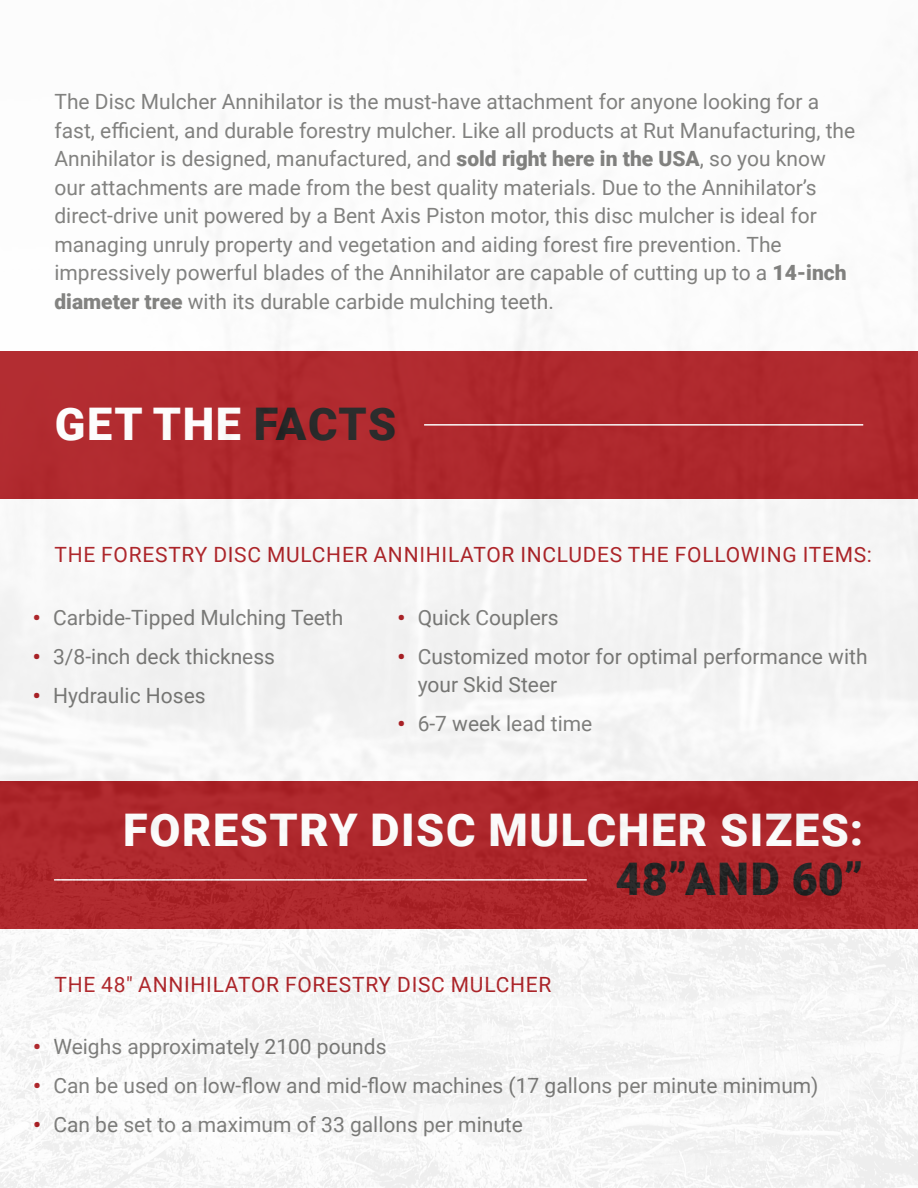
<style>
.page{position:relative;width:918px;height:1188px;background:#fff}
.page>*{position:absolute;margin:0;border:0;box-sizing:border-box;transform-origin:0 0}
.t1{font:900 45px/49.5px "Roboto";letter-spacing:.035em;color:#fff;text-align:right}
.t2{font:21px/28.5px "Roboto";color:#7b7b79}
.t3{font:21px "Roboto";letter-spacing:.035em;color:#af1f24}
.s1{font-weight:900}
.s2{color:#1f2020}
.s3{font-weight:900;color:#af1f24}
</style>
<div class="page">
<img style="left:0;top:174px;width:918px;height:1014px">
<p class="t2" style="left:54px;top:87px;width:802px">The Disc Mulcher Annihilator is the must-have attachment for anyone looking for a fast, efficient, and durable forestry mulcher. Like all products at Rut Manufacturing, the Annihilator is designed, manufactured, and <span class="s1">sold right here in the USA</span>, so you know our attachments are made from the best quality materials. Due to the Annihilator’s direct-drive unit powered by a Bent Axis Piston motor, this disc mulcher is ideal for managing unruly property and vegetation and aiding forest fire prevention. The impressively powerful blades of the Annihilator are capable of cutting up to a <span class="s1">14-inch diameter tree</span> with its durable carbide mulching teeth.</p>
<p class="t1" style="left:55px;top:398px;width:343px">GET THE <span class="s2">FACTS</span></p>
<p class="t3" style="left:54px;top:540px;width:819px">THE FORESTRY DISC MULCHER ANNIHILATOR INCLUDES THE FOLLOWING ITEMS:</p>
<p class="t2" style="left:33px;top:602px;width:312px"><span class="s3">•</span> Carbide-Tipped Mulching Teeth</p>
<p class="t2" style="left:33px;top:641px;width:244px"><span class="s3">•</span> 3/8-inch deck thickness</p>
<p class="t2" style="left:33px;top:680px;width:174px"><span class="s3">•</span> Hydraulic Hoses</p>
<p class="t2" style="left:397px;top:602px;width:163px"><span class="s3">•</span> Quick Couplers</p>
<p class="t2" style="left:418px;top:641px;width:451px;text-indent:-20px"><span class="s3">•</span> Customized motor for optimal performance with your Skid Steer</p>
<p class="t2" style="left:397px;top:709px;width:196px"><span class="s3">•</span> 6-7 week lead time</p>
<p class="t1" style="left:123px;top:803px;width:741px">FORESTRY DISC MULCHER SIZES:<br><span class="s2">48”AND 60”</span></p>
<p class="t3" style="left:54px;top:970px;width:498px">THE 48″ ANNIHILATOR FORESTRY DISC MULCHER</p>
<p class="t2" style="left:33px;top:1031px;width:355px"><span class="s3">•</span> Weighs approximately 2100 pounds</p>
<p class="t2" style="left:33px;top:1070px;width:787px"><span class="s3">•</span> Can be used on low-flow and mid-flow machines (17 gallons per minute minimum)</p>
<p class="t2" style="left:33px;top:1109px;width:491px"><span class="s3">•</span> Can be set to a maximum of 33 gallons per minute</p>
</div>
